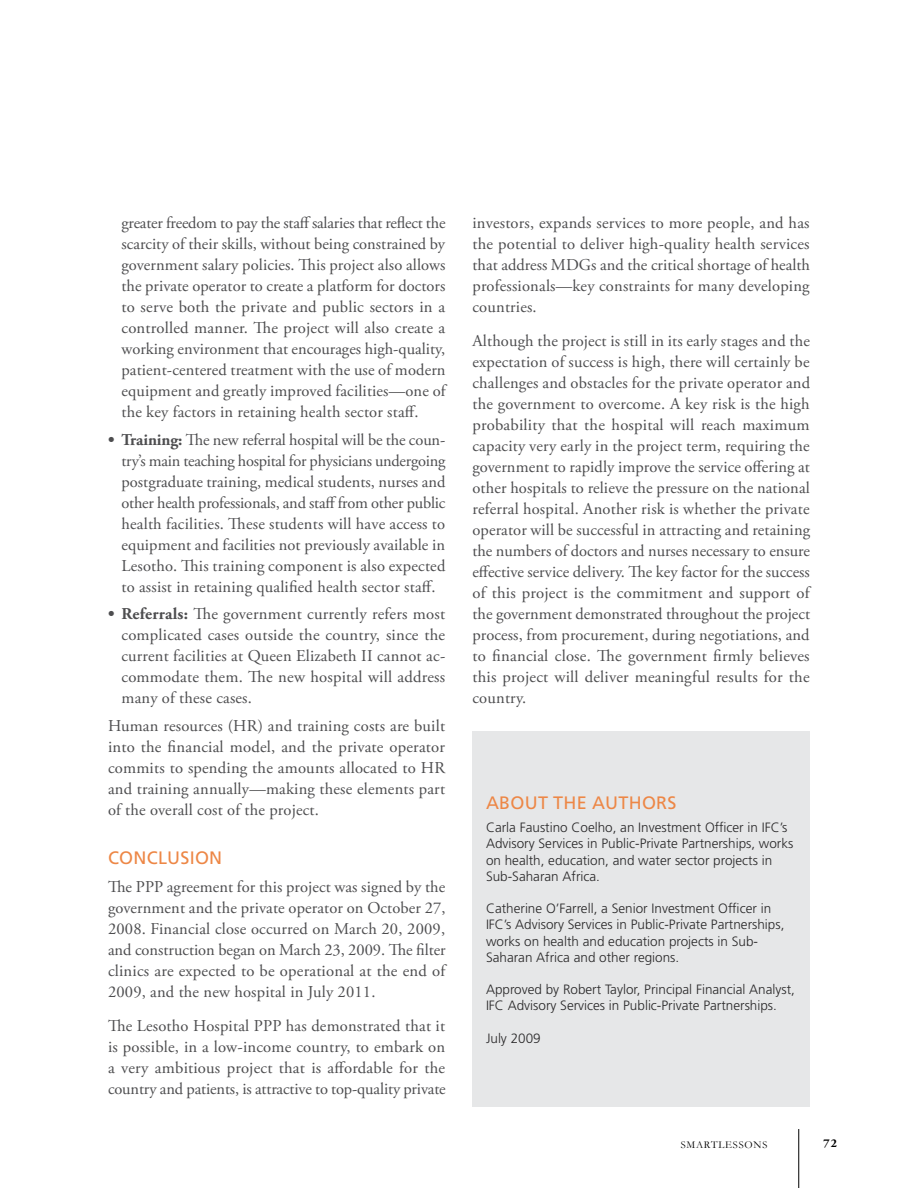
<style>
.page{position:relative;width:918px;height:1188px;background:#fff}
.page>*{position:absolute;margin:0;border:0;box-sizing:border-box;transform-origin:0 0}
.t1{font:18px "Frutiger LT Std";letter-spacing:.015em;color:#ed8746}
.t2{font:16.5px/21px "Adobe Garamond Pro";letter-spacing:.01em;color:#4d4d4f;text-align:justify}
.t3{font:300 13.5px/16.2px "Frutiger LT Std";color:#292829}
.t4{font:700 12px "Adobe Garamond Pro";color:#000}
.t5{font:10.5px "Garamond";letter-spacing:.075em;color:#000}
.s1{font-weight:700}
</style>
<div class="page">
<hr style="left:798px;top:1129px;width:1px;height:59px;background:#000">
<div style="left:472px;top:732px;width:338px;height:375px;background:#e6e7e8"></div>
<p class="t2" style="left:122px;top:213px;width:326px">greater freedom to pay the staff salaries that reflect the scarcity of their skills, without being constrained by government salary policies. This project also allows the private operator to create a platform for doctors to serve both the private and public sectors in a controlled manner. The project will also create a working environment that encourages high-quality, patient-centered treatment with the use of modern equipment and greatly improved facilities—one of the key factors in retaining health sector staff.</p>
<p class="t2" style="left:122px;top:430px;width:326px;text-indent:-13px"><span class="s1">• Training:</span> The new referral hospital will be the coun&shy;try’s main teaching hospital for physicians undergoing postgraduate training, medical students, nurses and other health professionals, and staff from other public health facilities. These students will have access to equipment and facilities not previously available in Lesotho. This training component is also expected to assist in retaining qualified health sector staff.</p>
<p class="t2" style="left:122px;top:604px;width:325px;text-indent:-13px"><span class="s1">• Referrals:</span> The government currently refers most complicated cases outside the country, since the current facilities at Queen Elizabeth II cannot ac&shy;commodate them. The new hospital will address many of these cases.</p>
<p class="t2" style="left:108px;top:716px;width:339px">Human resources (HR) and training costs are built into the financial model, and the private operator commits to spending the amounts allocated to HR and training annually—making these elements part of the overall cost of the project.</p>
<p class="t1" style="left:108px;top:847px;width:116px">CONCLUSION</p>
<p class="t2" style="left:108px;top:876px;width:339px">The PPP agreement for this project was signed by the government and the private operator on October 27, 2008. Financial close occurred on March 20, 2009, and construction began on March 23, 2009. The filter clinics are expected to be operational at the end of 2009, and the new hospital in July 2011.</p>
<p class="t2" style="left:108px;top:1016px;width:339px">The Lesotho Hospital PPP has demonstrated that it is possible, in a low-income country, to embark on a very ambitious project that is affordable for the country and patients, is attractive to top-quality private</p>
<p class="t2" style="left:472px;top:213px;width:339px">investors, expands services to more people, and has the potential to deliver high-quality health services that address MDGs and the critical shortage of health professionals—key constraints for many developing countries.</p>
<p class="t2" style="left:472px;top:331px;width:339px">Although the project is still in its early stages and the expectation of success is high, there will certainly be challenges and obstacles for the private operator and the government to overcome. A key risk is the high probability that the hospital will reach maximum capacity very early in the project term, requiring the government to rapidly improve the service offering at other hospitals to relieve the pressure on the national referral hospital. Another risk is whether the private operator will be successful in attracting and retaining the numbers of doctors and nurses necessary to ensure effective service delivery. The key factor for the success of this project is the commitment and support of the government demonstrated throughout the project process, from procurement, during negotiations, and to financial close. The government firmly believes this project will deliver meaningful results for the country.</p>
<p class="t1" style="left:486px;top:792px;width:190px">ABOUT THE AUTHORS</p>
<p class="t3" style="left:486px;top:820px;width:309px">Carla Faustino Coelho, an Investment Officer in IFC’s Advisory Services in Public-Private Partnerships, works on health, education, and water sector projects in Sub-Saharan Africa.</p>
<p class="t3" style="left:486px;top:901px;width:300px">Catherine O’Farrell, a Senior Investment Officer in IFC’s Advisory Services in Public-Private Partnerships, works on health and education projects in Sub-Saharan Africa and other regions.</p>
<p class="t3" style="left:486px;top:982px;width:311px">Approved by Robert Taylor, Principal Financial Analyst,<br>IFC Advisory Services in Public-Private Partnerships.</p>
<p class="t3" style="left:486px;top:1030px;width:56px">July 2009</p>
<p class="t5" style="left:681px;top:1138px;width:88px">SMARTLESSONS</p>
<p class="t4" style="left:824px;top:1136px;width:15px">72</p>
</div>
